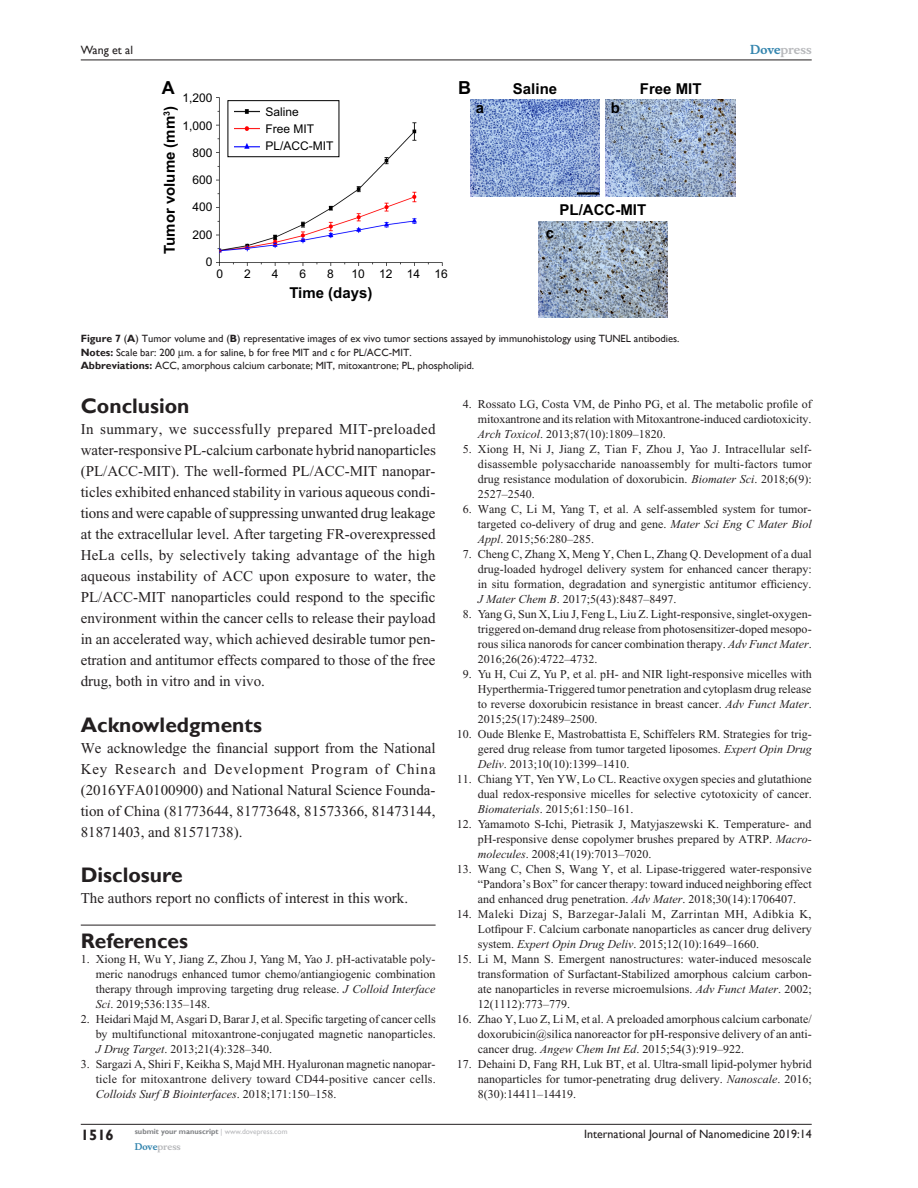
<style>
.page{position:relative;width:918px;height:1188px;background:#fff}
.page>*{position:absolute;margin:0;border:0;box-sizing:border-box;transform-origin:0 0}
.RefH{font:700 21px "Gill Sans";color:#231f20}
.t1{font:700 18px "Arial";color:#000}
.TxF{font:15px/21px "Times New Roman";color:#231f20;text-align:justify}
.t2{font:700 15px "Arial";color:#000}
.t3{font:700 15px "Gill Sans";color:#231f20}
.RefNL2{font:12px/15px "Times New Roman";color:#231f20;text-align:justify}
.RefNL1{font:12px/15px "Times New Roman";letter-spacing:.005em;color:#231f20;text-align:justify}
.t4{font:12px/17.2px "Arial";color:#000}
.t5{font:12px "Gill Sans";color:#231f20}
.t6{font:700 12px "Musee";color:#b8b9bc}
.FigSNRI{font:10.5px "Gill Sans";color:#231f20}
.FigC{font:10.5px "Gill Sans";color:#231f20}
.FigSNRI-2{font:700 10.5px "Gill Sans";color:#231f20}
.t7{font:700 9px "Musee";color:#b8b9bc}
.t8{font:700 7.5px "Gill Sans";color:#808285}
.s1{font-weight:700}
.s2{font-weight:400}
.s3{color:#3485ae}
.s4{font-style:italic}
.s5{font-weight:400;color:#b8b9bc}
</style>
<div class="page">
<hr style="left:81px;top:1124px;width:731px;height:1px;background:#231f20">
<hr style="left:81px;top:60px;width:731px;height:1px;background:#231f20">
<hr style="left:81px;top:925px;width:355px;height:1px;background:#231f20">
<img style="left:470px;top:99px;width:130px;height:97px">
<img style="left:606px;top:99px;width:129px;height:97px">
<img style="left:538px;top:221px;width:130px;height:97px">
<img style="left:217px;top:98px;width:225px;height:167px">
<div style="left:228px;top:100px;width:111px;height:57px;background:#fff;border:1px solid #000"></div>
<img style="left:234px;top:110px;width:25px;height:3px">
<img style="left:234px;top:127px;width:25px;height:4px">
<img style="left:234px;top:144px;width:25px;height:4px">
<p class="t5" style="left:81px;top:43px;width:54px">Wang et al</p>
<p class="t1" style="left:162px;top:75px;width:14px">A</p>
<p class="t1" style="left:458px;top:75px;width:14px">B</p>
<p class="t2" style="left:513px;top:78px;width:46px">Saline</p>
<p class="t2" style="left:476px;top:98px;width:10px">a</p>
<p class="t2" style="left:640px;top:78px;width:63px">Free MIT</p>
<p class="t4" style="left:183px;top:90px;width:32px">1,200</p>
<p class="t4" style="left:183px;top:117px;width:32px">1,000</p>
<p class="t4" style="left:193px;top:144px;width:22px">800</p>
<p class="t4" style="left:193px;top:171px;width:22px">600</p>
<p class="t4" style="left:193px;top:199px;width:22px">400</p>
<p class="t4" style="left:193px;top:226px;width:22px">200</p>
<p class="t4" style="left:206px;top:253px;width:8px">0</p>
<p class="t2" style="left:611px;top:98px;width:11px">b</p>
<p class="t2" style="left:160px;top:254px;width:149px;rotate:-90deg">Tumor volume (mm<sup>3</sup>)</p>
<p class="t4" style="left:265px;top:103px;width:70px">Saline<br>Free MIT<br>PL/ACC-MIT</p>
<p class="t2" style="left:560px;top:200px;width:88px">PL/ACC-MIT</p>
<p class="t2" style="left:546px;top:223px;width:10px">c</p>
<p class="t4" style="left:217px;top:266px;width:8px">0</p>
<p class="t4" style="left:244px;top:266px;width:8px">2</p>
<p class="t4" style="left:272px;top:266px;width:8px">4</p>
<p class="t4" style="left:300px;top:266px;width:8px">6</p>
<p class="t4" style="left:327px;top:266px;width:8px">8</p>
<p class="t2" style="left:289px;top:283px;width:85px">Time (days)</p>
<p class="t4" style="left:352px;top:266px;width:98px">10 12 14 16</p>
<p class="FigC" style="left:81px;top:333px;width:600px"><span class="s1">Figure 7</span> (<span class="s1">A</span>) Tumor volume and (<span class="s1">B</span>) representative images of ex vivo tumor sections assayed by immunohistology using TUNEL antibodies.</p>
<p class="FigSNRI" style="left:81px;top:346px;width:295px"><span class="s1">Notes:</span> Scale bar: 200 m. a for saline, b for free MIT and c for PL/ACC</p>
<p class="FigSNRI" style="left:389px;top:346px;width:24px">-MIT.</p>
<p class="FigSNRI-2" style="left:81px;top:359px;width:83px">Abbreviations: <span class="s2">ACC</span></p>
<p class="FigSNRI" style="left:177px;top:360px;width:298px">, amorphous calcium carbonate; MIT, mitoxantrone; PL, phospholipid.</p>
<p class="t6" style="left:750px;top:43px;width:63px"><span class="s3">Dove</span>press</p>
<h1 class="RefH" style="left:81px;top:394px;width:110px">Conclusion</h1>
<p class="TxF" style="left:81px;top:419px;width:357px">In summary, we successfully prepared MIT-preloaded water-responsive PL-calcium carbonate hybrid nanoparticles (PL/ACC-MIT). The well-formed PL/ACC-MIT nanopar&shy;ticles exhibited enhanced stability in various aqueous condi&shy;tions and were capable of suppressing unwanted drug leakage at the extracellular level. After targeting FR-overexpressed HeLa cells, by selectively taking advantage of the high aqueous instability of ACC upon exposure to water, the PL/ACC-MIT nanoparticles could respond to the specific environment within the cancer cells to release their payload in an accelerated way, which achieved desirable tumor pen&shy;etration and antitumor effects compared to those of the free drug, both in vitro and in vivo.</p>
<h1 class="RefH" style="left:81px;top:712px;width:183px">Acknowledgments</h1>
<p class="TxF" style="left:81px;top:737px;width:357px">We acknowledge the financial support from the National Key Research and Development Program of China (2016YFA0100900) and National Natural Science Founda&shy;tion of China (81773644, 81773648, 81573366, 81473144, 81871403, and 81571738).</p>
<h1 class="RefH" style="left:81px;top:862px;width:103px">Disclosure</h1>
<p class="TxF" style="left:81px;top:887px;width:329px">The authors report no conflicts of interest in this work.</p>
<p class="RefH" style="left:81px;top:928px;width:109px">References</p>
<p class="RefNL1" style="left:96px;top:952px;width:341px;text-indent:-15px">1. Xiong H, Wu Y, Jiang Z, Zhou J, Yang M, Yao J. pH-activatable poly&shy;meric nanodrugs enhanced tumor chemo/antiangiogenic combination therapy through improving targeting drug release. <span class="s4">J Colloid Interface Sci</span>. 2019;536:135–148.</p>
<p class="RefNL1" style="left:96px;top:1012px;width:342px;text-indent:-15px">2. Heidari Majd M, Asgari D, Barar J, et al. Specific targeting of cancer cells by multifunctional mitoxantrone-conjugated magnetic nanoparticles.<br><span class="s4">J Drug Target</span>. 2013;21(4):328–340.</p>
<p class="RefNL1" style="left:96px;top:1057px;width:341px;text-indent:-15px">3. Sargazi A, Shiri F, Keikha S, Majd MH. Hyaluronan magnetic nanopar&shy;ticle for mitoxantrone delivery toward CD44-positive cancer cells.<br><span class="s4">Colloids Surf B Biointerfaces</span>. 2018;171:150–158.</p>
<p class="RefNL2" style="left:478px;top:397px;width:335px;text-indent:-15px">4. Rossato LG, Costa VM, de Pinho PG, et al. The metabolic profile of mitoxantrone and its relation with Mitoxantrone-induced cardiotoxicity.<br><span class="s4">Arch Toxicol</span>. 2013;87(10):1809–1820.</p>
<p class="RefNL2" style="left:478px;top:442px;width:336px;text-indent:-15px">5. Xiong H, Ni J, Jiang Z, Tian F, Zhou J, Yao J. Intracellular self&shy;disassemble polysaccharide nanoassembly for multi-factors tumor drug resistance modulation of doxorubicin. <span class="s4">Biomater Sci</span>. 2018;6(9):<br>2527–2540.</p>
<p class="RefNL2" style="left:478px;top:502px;width:335px;text-indent:-15px">6. Wang C, Li M, Yang T, et al. A self-assembled system for tumor&shy;targeted co-delivery of drug and gene. <span class="s4">Mater Sci Eng C Mater Biol Appl</span>. 2015;56:280–285.</p>
<p class="RefNL2" style="left:478px;top:547px;width:335px;text-indent:-15px">7. Cheng C, Zhang X, Meng Y, Chen L, Zhang Q. Development of a dual drug-loaded hydrogel delivery system for enhanced cancer therapy: in situ formation, degradation and synergistic antitumor efficiency.<br><span class="s4">J Mater Chem B</span>. 2017;5(43):8487–8497.</p>
<p class="RefNL2" style="left:478px;top:607px;width:335px;text-indent:-15px">8. Yang G, Sun X, Liu J, Feng L, Liu Z. Light-responsive, singlet-oxygen&shy;triggered on-demand drug release from photosensitizer-doped mesopo&shy;rous silica nanorods for cancer combination therapy. <span class="s4">Adv Funct Mater</span>.<br>2016;26(26):4722–4732.</p>
<p class="RefNL2" style="left:478px;top:667px;width:335px;text-indent:-15px">9. Yu H, Cui Z, Yu P, et al. pH- and NIR light-responsive micelles with Hyperthermia-Triggered tumor penetration and cytoplasm drug release to reverse doxorubicin resistance in breast cancer. <span class="s4">Adv Funct Mater</span>.<br>2015;25(17):2489–2500.</p>
<p class="RefNL2" style="left:478px;top:727px;width:335px;text-indent:-21px">10. Oude Blenke E, Mastrobattista E, Schiffelers RM. Strategies for trig&shy;gered drug release from tumor targeted liposomes. <span class="s4">Expert Opin Drug Deliv</span>. 2013;10(10):1399–1410.</p>
<p class="RefNL2" style="left:478px;top:772px;width:335px;text-indent:-21px">11. Chiang YT, Yen YW, Lo CL. Reactive oxygen species and glutathione dual redox-responsive micelles for selective cytotoxicity of cancer.<br><span class="s4">Biomaterials</span>. 2015;61:150–161.</p>
<p class="RefNL2" style="left:478px;top:817px;width:335px;text-indent:-21px">12. Yamamoto S-Ichi, Pietrasik J, Matyjaszewski K. Temperature- and pH-responsive dense copolymer brushes prepared by ATRP. <span class="s4">Macro&shy;molecules</span>. 2008;41(19):7013–7020.</p>
<p class="RefNL2" style="left:478px;top:862px;width:335px;text-indent:-21px">13. Wang C, Chen S, Wang Y, et al. Lipase-triggered water-responsive “Pandora’s Box” for cancer therapy: toward induced neighboring effect and enhanced drug penetration. <span class="s4">Adv Mater</span>. 2018;30(14):1706407.</p>
<p class="RefNL2" style="left:478px;top:907px;width:335px;text-indent:-21px">14. Maleki Dizaj S, Barzegar-Jalali M, Zarrintan MH, Adibkia K, Lotfipour F. Calcium carbonate nanoparticles as cancer drug delivery system. <span class="s4">Expert Opin Drug Deliv</span>. 2015;12(10):1649–1660.</p>
<p class="RefNL2" style="left:478px;top:952px;width:335px;text-indent:-21px">15. Li M, Mann S. Emergent nanostructures: water-induced mesoscale transformation of Surfactant-Stabilized amorphous calcium carbon&shy;ate nanoparticles in reverse microemulsions. <span class="s4">Adv Funct Mater</span>. 2002; 12(1112):773–779.</p>
<p class="RefNL2" style="left:478px;top:1012px;width:336px;text-indent:-21px">16. Zhao Y, Luo Z, Li M, et al. A preloaded amorphous calcium carbonate/ doxorubicin@silica nanoreactor for pH-responsive delivery of an anti&shy;cancer drug. <span class="s4">Angew Chem Int Ed</span>. 2015;54(3):919–922.</p>
<p class="RefNL2" style="left:478px;top:1057px;width:335px;text-indent:-21px">17. Dehaini D, Fang RH, Luk BT, et al. Ultra-small lipid-polymer hybrid nanoparticles for tumor-penetrating drug delivery. <span class="s4">Nanoscale</span>. 2016; 8(30):14411–14419.</p>
<p class="t3" style="left:81px;top:1126px;width:35px">1516</p>
<p class="t8" style="left:135px;top:1127px;width:154px">submit your manuscript <span class="s5">| www.dovepress.com</span></p>
<p class="t7" style="left:135px;top:1141px;width:48px"><span class="s3">Dove</span>press</p>
<p class="t5" style="left:584px;top:1127px;width:229px">International Journal of Nanomedicine 2019:14</p>
</div>
